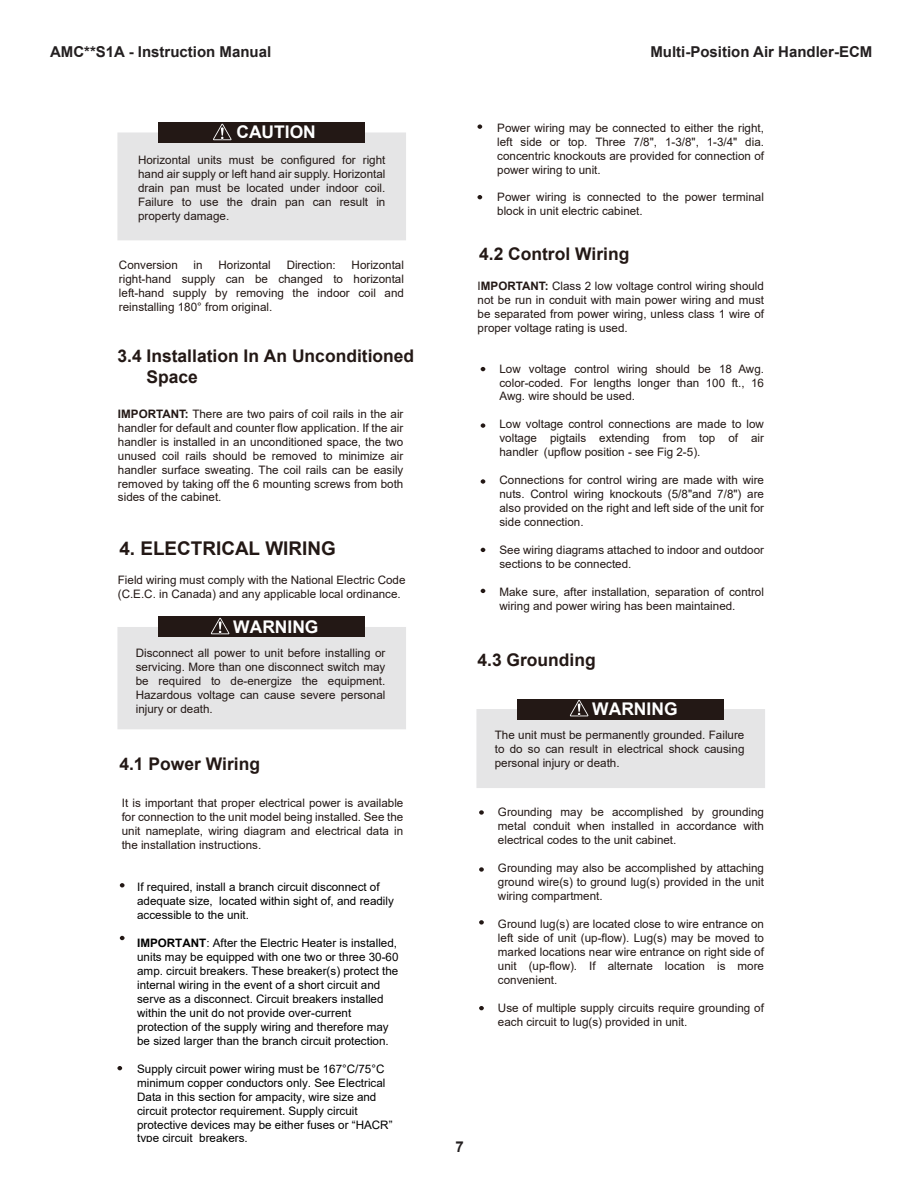
<style>
.page{position:relative;width:918px;height:1188px;background:#fff}
.page>*{position:absolute;margin:0;border:0;box-sizing:border-box;transform-origin:0 0}
.t1{font:700 18.9px "Arial";color:#231815}
.t2{font:700 17.4px/21px "Arial";color:#231815}
.t3{font:700 17.4px "Arial";color:#fff}
.t4{font:700 15px "Arial";color:#231f20}
.t5{font:11.7px/14px "Arial";color:#231815;text-align:justify}
.t6{font:11.7px/14px "Arial";color:#000}
.s1{font-weight:700}
</style>
<div class="page">
<div style="left:159px;top:122px;width:206px;height:21px;background:#231815"></div>
<svg style="left:117px;top:124px;width:289px;height:116px;background:#cfcdce"></svg>
<div style="left:159px;top:617px;width:206px;height:20px;background:#231815"></div>
<svg style="left:117px;top:618px;width:289px;height:111px;background:#cecccd"></svg>
<svg style="left:120px;top:936px;width:5px;height:4px"></svg>
<svg style="left:120px;top:883px;width:5px;height:4px"></svg>
<svg style="left:117px;top:1066px;width:5px;height:4px"></svg>
<svg style="left:477px;top:124px;width:5px;height:5px"></svg>
<svg style="left:477px;top:195px;width:5px;height:4px"></svg>
<svg style="left:481px;top:367px;width:4px;height:4px"></svg>
<svg style="left:481px;top:423px;width:4px;height:5px"></svg>
<svg style="left:481px;top:548px;width:4px;height:4px"></svg>
<svg style="left:481px;top:589px;width:4px;height:4px"></svg>
<svg style="left:479px;top:810px;width:5px;height:5px"></svg>
<svg style="left:479px;top:867px;width:5px;height:5px"></svg>
<svg style="left:479px;top:920px;width:5px;height:5px"></svg>
<svg style="left:479px;top:1006px;width:5px;height:4px"></svg>
<svg style="left:481px;top:479px;width:4px;height:5px"></svg>
<div style="left:518px;top:699px;width:206px;height:20px;background:#231815"></div>
<svg style="left:476px;top:700px;width:289px;height:88px"></svg>
<p class="t4" style="left:50px;top:42px;width:223px">AMC**S1A - Instruction Manual</p>
<p class="t4" style="left:650px;top:42px;width:223px">Multi-Position Air Handler-ECM</p>
<p class="t3" style="left:236px;top:120px;width:81px">CAUTION</p>
<p class="t5" style="left:138px;top:153px;width:249px">Horizontal units must be configured for right hand air supply or left hand air supply. Horizontal drain pan must be located under indoor coil.<br>Failure to use the drain pan can result in property damage.</p>
<p class="t5" style="left:119px;top:258px;width:60px">Conversion</p>
<p class="t5" style="left:194px;top:258px;width:11px">in</p>
<p class="t5" style="left:218px;top:258px;width:54px">Horizontal</p>
<p class="t5" style="left:287px;top:258px;width:51px">Direction:</p>
<p class="t5" style="left:119px;top:258px;width:287px;text-indent:233px">Horizontal right-hand supply can be changed to horizontal left-hand supply by removing the indoor coil and reinstalling 180° from original.</p>
<p class="t2" style="left:147px;top:346px;width:269px;text-indent:-29px">3.4 Installation In An Unconditioned<br>Space</p>
<p class="t5" style="left:118px;top:407px;width:287px"><span class="s1">IMPORTANT:</span> There are two pairs of coil rails in the air handler for default and counter flow application. If the air handler is installed in an unconditioned space, the two unused coil rails should be removed to minimize air handler surface sweating. The coil rails can be easily removed by taking off the 6 mounting screws from both sides of the cabinet.</p>
<p class="t1" style="left:119px;top:535px;width:218px">4. ELECTRICAL WIRING</p>
<p class="t5" style="left:118px;top:573px;width:289px">Field wiring must comply with the National Electric Code (C.E.C. in Canada) and any applicable local ordinance.</p>
<p class="t3" style="left:233px;top:615px;width:87px">WARNING</p>
<p class="t5" style="left:136px;top:646px;width:251px">Disconnect all power to unit before installing or servicing. More than one disconnect switch may be required to de-energize the equipment.<br>Hazardous voltage can cause severe personal injury or death.</p>
<p class="t2" style="left:119px;top:754px;width:142px">4.1 Power Wiring</p>
<p class="t5" style="left:122px;top:796px;width:283px">It is important that proper electrical power is available for connection to the unit model being installed. See the unit nameplate, wiring diagram and electrical data in the installation instructions.</p>
<p class="t6" style="left:137px;top:880px;width:258px">If required, install a branch circuit disconnect of adequate size, located within sight of, and readily accessible to the unit.</p>
<p class="t6" style="left:137px;top:936px;width:263px"><span class="s1">IMPORTANT</span>: After the Electric Heater is installed, units may be equipped with one two or three 30-60 amp. circuit breakers. These breaker(s) protect the internal wiring in the event of a short circuit and serve as a disconnect. Circuit breakers installed within the unit do not provide over-current protection of the supply wiring and therefore may be sized larger than the branch circuit protection.</p>
<p class="t6" style="left:137px;top:1062px;width:257px">Supply circuit power wiring must be 167°C/75°C minimum copper conductors only. See Electrical Data in this section for ampacity, wire size and circuit protector requirement. Supply circuit protective devices may be either fuses or “HACR” type circuit breakers.</p>
<p class="t5" style="left:497px;top:121px;width:268px">Power wiring may be connected to either the right, left side or top. Three 7/8", 1-3/8", 1-3/4" dia. concentric knockouts are provided for connection of power wiring to unit.</p>
<p class="t5" style="left:497px;top:190px;width:268px">Power wiring is connected to the power terminal block in unit electric cabinet.</p>
<p class="t2" style="left:479px;top:244px;width:152px">4.2 Control Wiring</p>
<p class="t5" style="left:478px;top:278px;width:288px">I<span class="s1">MPORTANT:</span> Class 2 low voltage control wiring should not be run in conduit with main power wiring and must be separated from power wiring, unless class 1 wire of proper voltage rating is used.</p>
<p class="t5" style="left:499px;top:361px;width:266px">Low voltage control wiring should be 18 Awg. color-coded. For lengths longer than 100 ft., 16<br>Awg. wire should be used.</p>
<p class="t5" style="left:499px;top:417px;width:266px">Low voltage control connections are made to low voltage pigtails extending from top of air handler (upflow position - see Fig 2-5).</p>
<p class="t5" style="left:499px;top:473px;width:266px">Connections for control wiring are made with wire nuts. Control wiring knockouts (5/8"and 7/8") are also provided on the right and left side of the unit for side connection.</p>
<p class="t5" style="left:499px;top:543px;width:266px">See wiring diagrams attached to indoor and outdoor sections to be connected.</p>
<p class="t5" style="left:499px;top:585px;width:266px">Make sure, after installation, separation of control wiring and power wiring has been maintained.</p>
<p class="t2" style="left:477px;top:650px;width:120px">4.3 Grounding</p>
<p class="t3" style="left:592px;top:697px;width:87px">WARNING</p>
<p class="t5" style="left:495px;top:728px;width:251px">The unit must be permanently grounded. Failure to do so can result in electrical shock causing personal injury or death.</p>
<p class="t5" style="left:498px;top:805px;width:268px">Grounding may be accomplished by grounding metal conduit when installed in accordance with electrical codes to the unit cabinet.</p>
<p class="t5" style="left:498px;top:861px;width:268px">Grounding may also be accomplished by attaching ground wire(s) to ground lug(s) provided in the unit wiring compartment.</p>
<p class="t5" style="left:498px;top:917px;width:268px">Ground lug(s) are located close to wire entrance on left side of unit (up-flow). Lug(s) may be moved to marked locations near wire entrance on right side of unit (up-flow). If alternate location is more convenient.</p>
<p class="t5" style="left:498px;top:1001px;width:268px">Use of multiple supply circuits require grounding of each circuit to lug(s) provided in unit.</p>
<p class="t4" style="left:456px;top:1137px;width:10px">7</p>
</div>
